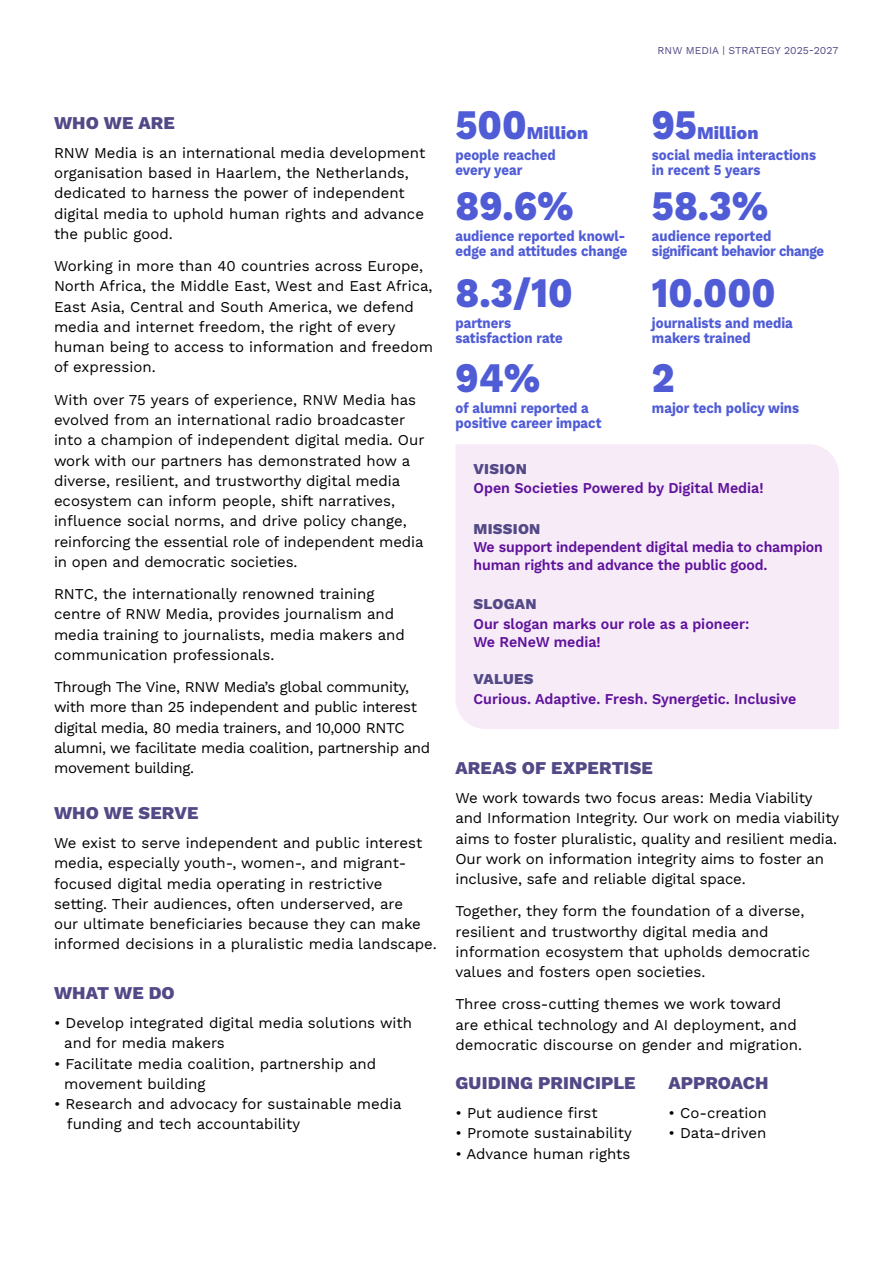
<style>
.page{position:relative;width:893px;height:1263px;background:#fff}
.page>*{position:absolute;margin:0;border:0;box-sizing:border-box;transform-origin:0 0}
.t1{font:800 42px "Work Sans";color:#4f5cd6;scale:.9 1}
.t2{font:800 42px "Work Sans";color:#4f5cd6;scale:.88 1}
.t3{font:800 18px "Work Sans";letter-spacing:.005em;color:#524986}
.t4{font:800 18px "Work Sans";color:#4f5cd6}
.t5{font:15px/20.2px "Work Sans";color:#000}
.t6{font:700 15px/15px "Work Sans";color:#4f5cd6;scale:.88 1}
.t7{font:15px/20.2px "Work Sans";letter-spacing:-.02em;color:#000}
.t8{font:600 15px/18px "Work Sans";letter-spacing:-.005em;color:#5e129b;scale:.95 1}
.t9{font:600 15px/18px "Work Sans";letter-spacing:-.005em;color:#5e129b;scale:.94 1}
.t10{font:700 15px/15px "Work Sans";letter-spacing:-.02em;color:#4f5cd6;scale:.88 1}
.t11{font:800 15px "Work Sans";letter-spacing:.015em;color:#524986}
.t12{font:10.5px "Work Sans";color:#524986}
</style>
<div class="page">
<div style="left:455px;top:444px;width:384px;height:285px;background:#f8ebf8"></div>
<p class="t12" style="left:658px;top:42px;width:182px">RNW MEDIA | STRATEGY 2025-2027</p>
<p class="t3" style="left:54px;top:109px;width:122px">WHO WE ARE</p>
<p class="t5" style="left:54px;top:142px;width:373px">RNW Media is an international media development organisation based in Haarlem, the Netherlands, dedicated to harness the power of independent digital media to uphold human rights and advance the public good.</p>
<p class="t5" style="left:54px;top:255px;width:381px">Working in more than 40 countries across Europe, North Africa, the Middle East, West and East Africa, East Asia, Central and South America, we defend media and internet freedom, the right of every human being to access to information and freedom of expression.</p>
<p class="t5" style="left:54px;top:389px;width:372px">With over 75 years of experience, RNW Media has evolved from an international radio broadcaster into a champion of independent digital media. Our work with our partners has demonstrated how a diverse, resilient, and trustworthy digital media ecosystem can inform people, shift narratives, influence social norms, and drive policy change, reinforcing the essential role of independent media in open and democratic societies.</p>
<p class="t5" style="left:54px;top:583px;width:352px">RNTC, the internationally renowned training centre of RNW Media, provides journalism and media training to journalists, media makers and communication professionals.</p>
<p class="t7" style="left:54px;top:676px;width:378px">Through The Vine, RNW Media’s global community, with more than 25 independent and public interest digital media, 80 media trainers, and 10,000 RNTC alumni, we facilitate media coalition, partnership and movement building.</p>
<p class="t3" style="left:54px;top:799px;width:146px">WHO WE SERVE</p>
<p class="t5" style="left:54px;top:832px;width:384px">We exist to serve independent and public interest media, especially youth-, women-, and migrant&shy;focused digital media operating in restrictive setting. Their audiences, often underserved, are<br>our ultimate beneficiaries because they can make informed decisions in a pluralistic media landscape.</p>
<p class="t3" style="left:54px;top:979px;width:122px">WHAT WE DO</p>
<p class="t5" style="left:64px;top:1012px;width:349px;text-indent:-10px">• Develop integrated digital media solutions with and for media makers</p>
<p class="t5" style="left:64px;top:1053px;width:313px;text-indent:-10px">• Facilitate media coalition, partnership and movement building</p>
<p class="t5" style="left:67px;top:1093px;width:336px;text-indent:-13px">• Research and advocacy for sustainable media funding and tech accountability</p>
<h1 class="t1" style="left:455px;top:93px;width:81px">500</h1>
<p class="t4" style="left:527px;top:119px;width:63px">Million</p>
<p class="t6" style="left:455px;top:147px;width:115px">people reached every year</p>
<h1 class="t1" style="left:455px;top:174px;width:133px">89.6%</h1>
<p class="t6" style="left:455px;top:228px;width:197px">audience reported knowl&shy;edge and attitudes change</p>
<h1 class="t1" style="left:455px;top:260px;width:132px">8.3/10</h1>
<p class="t6" style="left:455px;top:314px;width:123px">partners satisfaction rate</p>
<h1 class="t1" style="left:455px;top:346px;width:96px">94%</h1>
<p class="t6" style="left:455px;top:400px;width:167px">of alumni reported a positive career impact</p>
<p class="t11" style="left:474px;top:458px;width:55px">VISION</p>
<h1 class="t1" style="left:652px;top:93px;width:52px">95</h1>
<p class="t4" style="left:697px;top:119px;width:63px">Million</p>
<p class="t6" style="left:652px;top:147px;width:188px">social media interactions in recent 5 years</p>
<h1 class="t1" style="left:652px;top:174px;width:131px">58.3%</h1>
<p class="t10" style="left:652px;top:228px;width:197px">audience reported significant behavior change</p>
<h1 class="t2" style="left:652px;top:260px;width:142px">10.000</h1>
<p class="t6" style="left:652px;top:314px;width:162px">journalists and media makers trained</p>
<h1 class="t1" style="left:652px;top:346px;width:27px">2</h1>
<p class="t6" style="left:652px;top:400px;width:169px">major tech policy wins</p>
<p class="t8" style="left:474px;top:478px;width:307px">Open Societies Powered by Digital Media!</p>
<p class="t11" style="left:474px;top:518px;width:68px">MISSION</p>
<p class="t9" style="left:474px;top:537px;width:373px">We support independent digital media to champion human rights and advance the public good.</p>
<p class="t11" style="left:474px;top:593px;width:64px">SLOGAN</p>
<p class="t8" style="left:474px;top:614px;width:292px">Our slogan marks our role as a pioneer:<br>We ReNeW media!</p>
<p class="t11" style="left:474px;top:668px;width:62px">VALUES</p>
<p class="t8" style="left:474px;top:689px;width:341px">Curious. Adaptive. Fresh. Synergetic. Inclusive</p>
<p class="t3" style="left:455px;top:754px;width:199px">AREAS OF EXPERTISE</p>
<p class="t5" style="left:455px;top:787px;width:385px">We work towards two focus areas: Media Viability and Information Integrity. Our work on media viability aims to foster pluralistic, quality and resilient media.<br>Our work on information integrity aims to foster an inclusive, safe and reliable digital space.</p>
<p class="t5" style="left:455px;top:900px;width:356px">Together, they form the foundation of a diverse, resilient and trustworthy digital media and information ecosystem that upholds democratic values and fosters open societies.</p>
<p class="t5" style="left:455px;top:993px;width:348px">Three cross-cutting themes we work toward are ethical technology and AI deployment, and democratic discourse on gender and migration.</p>
<p class="t3" style="left:455px;top:1069px;width:181px">GUIDING PRINCIPLE</p>
<p class="t3" style="left:668px;top:1069px;width:102px">APPROACH</p>
<p class="t5" style="left:455px;top:1102px;width:144px">• Put audience first</p>
<p class="t5" style="left:455px;top:1122px;width:178px">• Promote sustainability</p>
<p class="t5" style="left:455px;top:1143px;width:176px">• Advance human rights</p>
<p class="t5" style="left:668px;top:1102px;width:100px">• Co-creation</p>
<p class="t5" style="left:668px;top:1122px;width:99px">• Data-driven</p>
</div>
